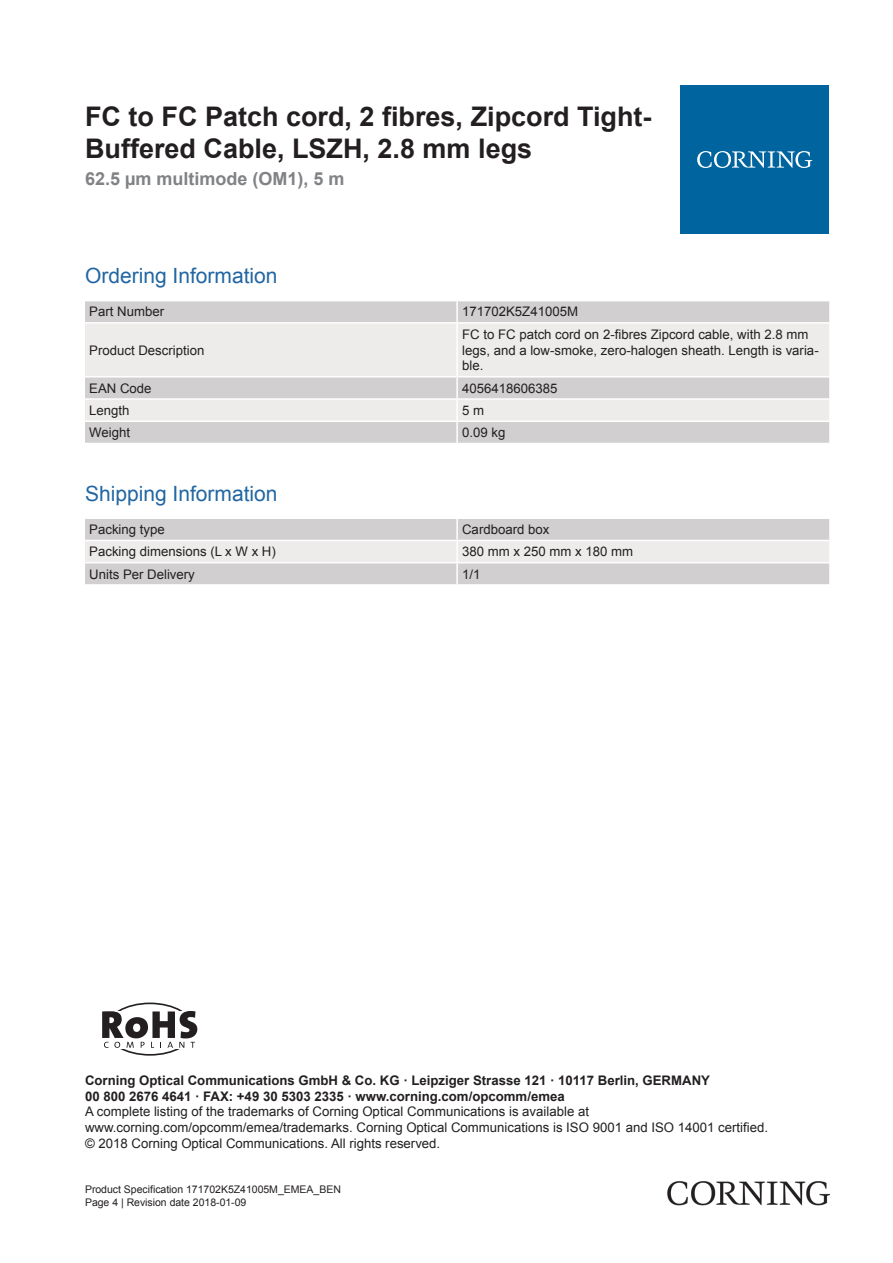
<style>
.page{position:relative;width:893px;height:1263px;background:#fff}
.page>*{position:absolute;margin:0;border:0;box-sizing:border-box;transform-origin:0 0}
.t1{font:700 27px/32.4px "Arial";color:#231f20}
.t2{font:21px "Arial";color:#2166a2}
.t3{font:700 18px "Arial";color:#808285}
.t4{font:13.2px/15.9px "Arial";color:#231f20}
.t5{font:700 13.2px/15.9px "Arial";color:#231f20}
.t6{font:10.5px/12.6px "Arial";color:#231f20}
</style>
<div class="page">
<div style="left:85px;top:301px;width:744px;height:142px;background:#d1cfcf"></div>
<svg style="left:85px;top:324px;width:744px;height:96px;background:#e6e5e4"></svg>
<hr style="left:456px;top:301px;width:2px;height:21px;background:#fff">
<hr style="left:456px;top:324px;width:2px;height:52px;background:#fff">
<hr style="left:456px;top:377px;width:2px;height:21px;background:#fff">
<hr style="left:456px;top:400px;width:2px;height:20px;background:#fff">
<hr style="left:456px;top:422px;width:2px;height:21px;background:#fff">
<hr style="left:85px;top:322px;width:372px;height:2px;background:#fff">
<hr style="left:457px;top:322px;width:372px;height:2px;background:#fff">
<hr style="left:85px;top:376px;width:372px;height:1px;background:#fff">
<hr style="left:457px;top:376px;width:372px;height:1px;background:#fff">
<hr style="left:85px;top:398px;width:372px;height:2px;background:#fff">
<hr style="left:457px;top:398px;width:372px;height:2px;background:#fff">
<hr style="left:85px;top:420px;width:372px;height:2px;background:#fff">
<hr style="left:457px;top:420px;width:372px;height:2px;background:#fff">
<div style="left:85px;top:519px;width:744px;height:65px;background:#d1cfcf"></div>
<div style="left:85px;top:541px;width:744px;height:21px;background:#edeceb"></div>
<hr style="left:456px;top:519px;width:2px;height:21px;background:#fff">
<hr style="left:456px;top:541px;width:2px;height:21px;background:#fff">
<hr style="left:456px;top:563px;width:2px;height:21px;background:#fff">
<hr style="left:85px;top:540px;width:372px;height:1px;background:#fff">
<hr style="left:457px;top:540px;width:372px;height:1px;background:#fff">
<hr style="left:85px;top:562px;width:372px;height:1px;background:#fff">
<hr style="left:457px;top:562px;width:372px;height:1px;background:#fff">
<div style="left:680px;top:85px;width:149px;height:149px;background:#00649e"></div>
<svg style="left:697px;top:151px;width:115px;height:17px"></svg>
<img style="left:668px;top:1181px;width:161px;height:24px">
<div style="left:105px;top:1002px;width:90px;height:54px;border:2px solid #231f20;border-radius:50%"></div>
<div style="left:85px;top:1011px;width:123px;height:38px;background:#fff"></div>
<svg style="left:102px;top:1011px;width:95px;height:37px"></svg>
<h1 class="t1" style="left:85px;top:100px;width:568px">FC to FC Patch cord, 2 fibres, Zipcord Tight-<br>Buffered Cable, LSZH, 2.8 mm legs</h1>
<h3 class="t3" style="left:85px;top:166px;width:261px">62.5 µm multimode (OM1), 5 m</h3>
<h2 class="t2" style="left:85px;top:261px;width:194px">Ordering Information</h2>
<p class="t4" style="left:89px;top:304px;width:76px">Part Number</p>
<p class="t4" style="left:462px;top:304px;width:117px">171702K5Z41005M</p>
<p class="t4" style="left:89px;top:342px;width:117px">Product Description</p>
<p class="t4" style="left:462px;top:326px;width:358px">FC to FC patch cord on 2-fibres Zipcord cable, with 2.8 mm legs, and a low-smoke, zero-halogen sheath. Length is varia&shy;ble.</p>
<p class="t4" style="left:89px;top:380px;width:64px">EAN Code</p>
<p class="t4" style="left:462px;top:380px;width:97px">4056418606385</p>
<p class="t4" style="left:89px;top:402px;width:42px">Length</p>
<p class="t4" style="left:462px;top:402px;width:24px">5 m</p>
<p class="t4" style="left:89px;top:424px;width:42px">Weight</p>
<p class="t4" style="left:462px;top:424px;width:45px">0.09 kg</p>
<h2 class="t2" style="left:85px;top:479px;width:194px">Shipping Information</h2>
<p class="t4" style="left:89px;top:521px;width:77px">Packing type</p>
<p class="t4" style="left:462px;top:521px;width:89px">Cardboard box</p>
<p class="t4" style="left:89px;top:544px;width:188px">Packing dimensions (L x W x H)</p>
<p class="t4" style="left:462px;top:544px;width:172px">380 mm x 250 mm x 180 mm</p>
<p class="t4" style="left:89px;top:566px;width:107px">Units Per Delivery</p>
<p class="t4" style="left:462px;top:566px;width:20px">1/1</p>
<p class="t5" style="left:85px;top:1072px;width:626px">Corning Optical Communications GmbH &amp; Co. KG · Leipziger Strasse 121 · 10117 Berlin, GERMANY<br>00 800 2676 4641 · FAX: +49 30 5303 2335 · www.corning.com/opcomm/emea</p>
<p class="t4" style="left:85px;top:1104px;width:684px">A complete listing of the trademarks of Corning Optical Communications is available at www.corning.com/opcomm/emea/trademarks. Corning Optical Communications is ISO 9001 and ISO 14001 certified. © 2018 Corning Optical Communications. All rights reserved.</p>
<p class="t6" style="left:85px;top:1183px;width:257px">Product Specification 171702K5Z41005M_EMEA_BEN<br>Page 4 | Revision date 2018-01-09</p>
</div>
